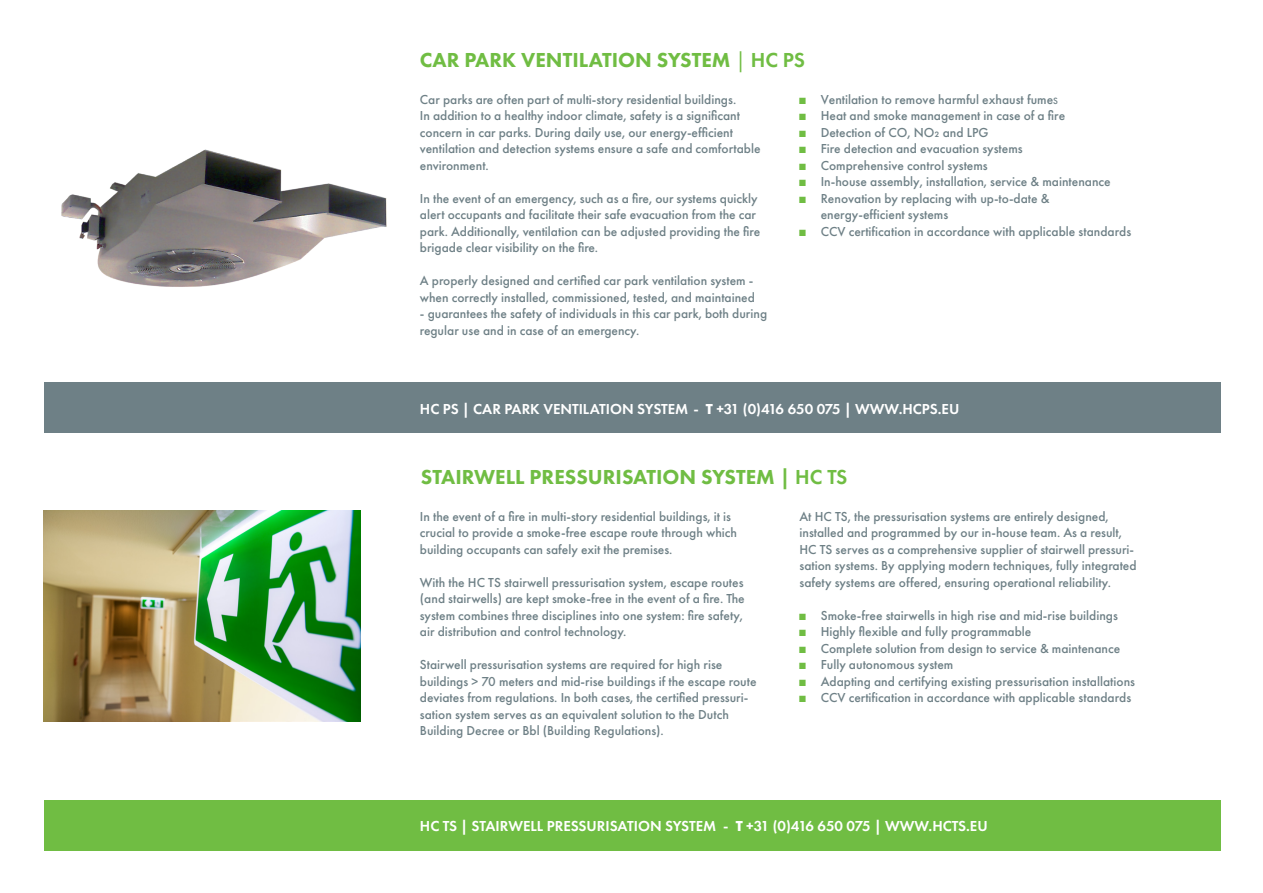
<style>
.page{position:relative;width:1263px;height:893px;background:#fff}
.page>*{position:absolute;margin:0;border:0;box-sizing:border-box;transform-origin:0 0}
.t1{font:800 21px "Futura PT";color:#70bd43}
.t2{font:600 15px "Futura PT";color:#fff}
.t3{font:500 13.5px/16.5px "Futura PT";color:#6e8086}
.s1{font-weight:400}
.s2{font-weight:600}
.s3{font-family:"Arial Narrow";font-weight:400;color:#70bd43}
.s4{font-size:9.45px}
.s5{font-weight:700}
</style>
<div class="page">
<div style="left:44px;top:383px;width:1176px;height:50px;background:#6e8086"></div>
<div style="left:44px;top:800px;width:1176px;height:50px;background:#70bd43"></div>
<img style="left:61px;top:149px;width:326px;height:138px">
<img style="left:44px;top:510px;width:316px;height:211px">
<p class="t1" style="left:420px;top:47px;width:387px">CAR PARK VENTILATION SYSTEM <span class="s1">|</span> <span class="s2">HC PS</span></p>
<p class="t3" style="left:420px;top:91px;width:342px">Car parks are often part of multi-story residential buildings.<br>In addition to a healthy indoor climate, safety is a significant concern in car parks. During daily use, our energy-efficient ventilation and detection systems ensure a safe and comfortable environment.</p>
<p class="t3" style="left:420px;top:190px;width:342px">In the event of an emergency, such as a fire, our systems quickly alert occupants and facilitate their safe evacuation from the car park. Additionally, ventilation can be adjusted providing the fire brigade clear visibility on the fire.</p>
<p class="t3" style="left:420px;top:273px;width:337px">A properly designed and certified car park ventilation system - when correctly installed, commissioned, tested, and maintained</p>
<p class="t3" style="left:420px;top:306px;width:349px">- guarantees the safety of individuals in this car park, both during regular use and in case of an emergency.</p>
<p class="t3" style="left:799px;top:91px;width:260px"><span class="s3">■</span> Ventilation to remove harmful exhaust fume<span class="s4">s</span></p>
<p class="t3" style="left:799px;top:108px;width:267px"><span class="s3">■</span> Heat and smoke management in case of a fire</p>
<p class="t3" style="left:799px;top:124px;width:191px"><span class="s3">■</span> Detection of CO, NO₂ and LPG</p>
<p class="t3" style="left:799px;top:141px;width:225px"><span class="s3">■</span> Fire detection and evacuation systems</p>
<p class="t3" style="left:799px;top:157px;width:190px"><span class="s3">■</span> Comprehensive control systems</p>
<p class="t3" style="left:799px;top:174px;width:313px"><span class="s3">■</span> In-house assembly, installation, service &amp; maintenance</p>
<p class="t3" style="left:799px;top:190px;width:252px"><span class="s3">■</span> Renovation by replacing with up-to-date &amp;</p>
<p class="t3" style="left:821px;top:207px;width:129px">energy-efficient systems</p>
<p class="t3" style="left:799px;top:223px;width:333px"><span class="s3">■</span> CCV certification in accordance with applicable standards</p>
<p class="t2" style="left:420px;top:399px;width:541px">HC PS | CAR PARK VENTILATION SYSTEM - <span class="s5">T</span> +31 (0)416 650 075 | WWW.HCPS.EU</p>
<p class="t1" style="left:421px;top:464px;width:428px">STAIRWELL PRESSURISATION SYSTEM <span class="s2">| HC TS</span></p>
<p class="t3" style="left:420px;top:508px;width:313px">In the event of a fire in multi-story residential buildings, it is</p>
<p class="t3" style="left:420px;top:524px;width:319px">crucial to provide a smoke-free escape route through which building occupants can safely exit the premises.</p>
<p class="t3" style="left:420px;top:574px;width:326px;text-align:justify">With the HC TS stairwell pressurisation system, escape routes (and stairwells) are kept smoke-free in the event of a fire. The system combines three disciplines into one system: fire safety,</p>
<p class="t3" style="left:420px;top:623px;width:208px">air distribution and control technology.</p>
<p class="t3" style="left:420px;top:656px;width:338px">Stairwell pressurisation systems are required for high rise buildings &gt; 70 meters and mid-rise buildings if the escape route deviates from regulations. In both cases, the certified pressuri&shy;sation system serves as an equivalent solution to the Dutch Building Decree or Bbl (Building Regulations).</p>
<p class="t3" style="left:799px;top:508px;width:311px">At HC TS, the pressurisation systems are entirely designed,</p>
<p class="t3" style="left:799px;top:524px;width:339px">installed and programmed by our in-house team. As a result, HC TS serves as a comprehensive supplier of stairwell pressuri&shy;sation systems. By applying modern techniques, fully integrated safety systems are offered, ensuring operational reliability.</p>
<p class="t3" style="left:799px;top:607px;width:320px"><span class="s3">■</span> Smoke-free stairwells in high rise and mid-rise buildings</p>
<p class="t3" style="left:799px;top:623px;width:233px"><span class="s3">■</span> Highly flexible and fully programmable</p>
<p class="t3" style="left:799px;top:640px;width:322px"><span class="s3">■</span> Complete solution from design to service &amp; maintenance</p>
<p class="t3" style="left:799px;top:656px;width:155px"><span class="s3">■</span> Fully autonomous system</p>
<p class="t3" style="left:799px;top:673px;width:337px"><span class="s3">■</span> Adapting and certifying existing pressurisation installations</p>
<p class="t3" style="left:799px;top:689px;width:333px"><span class="s3">■</span> CCV certification in accordance with applicable standards</p>
<p class="t2" style="left:420px;top:817px;width:569px">HC TS | STAIRWELL PRESSURISATION SYSTEM - <span class="s5">T</span> +31 (0)416 650 075 | WWW.HCTS.EU</p>
</div>
